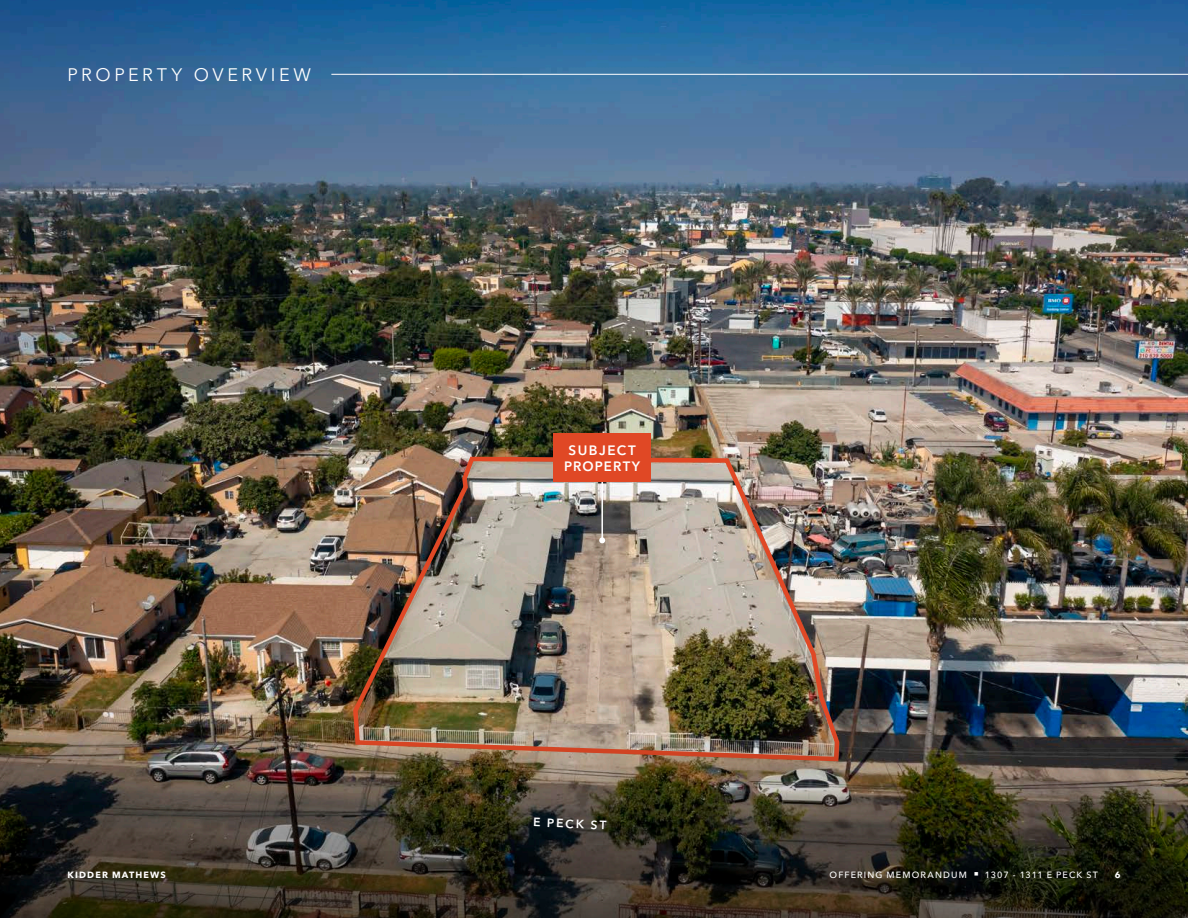
<style>
.page{position:relative;width:1188px;height:918px;background:#fff}
.page>*{position:absolute;margin:0;border:0;box-sizing:border-box;transform-origin:0 0}
.Section_Identifier_-_White_2023{font:18px "Avenir Next LT Pro";letter-spacing:.2em;color:#fff}
.Subject_Property_Label_-_White_2023{font:600 13.5px/16.5px "Avenir Next LT Pro";letter-spacing:.095em;color:#fff;text-align:center}
.Street_Names_-_White_2023{font:600 12px "Avenir Next LT Pro";color:#fff}
.t1{font:500 9px "Avenir Next LT Pro";letter-spacing:.125em;color:#fff}
.t2{font:700 9px "Avenir Next LT Pro";letter-spacing:.13em;color:#fff}
</style>
<div class="page">
<img style="left:0;top:208px;width:1188px;height:522px">
<img style="left:351px;top:454px;width:491px;height:276px">
<img style="left:0;top:730px;width:1188px;height:188px">
<svg style="left:0;top:0;width:1188px;height:208px;background:#406c96"></svg>
<hr style="left:601px;top:462px;width:2px;height:78px;background:#fff">
<svg style="left:599px;top:537px;width:6px;height:6px"></svg>
<div style="left:554px;top:434px;width:97px;height:48px;background:#e04825"></div>
<hr style="left:331px;top:74px;width:857px;height:1px;background:#fff">
<p class="Section_Identifier_-_White_2023" style="left:68px;top:64px;width:245px">PROPERTY OVERVIEW</p>
<p class="Subject_Property_Label_-_White_2023" style="left:564px;top:442px;width:77px">SUBJECT<br>PROPERTY</p>
<p class="Street_Names_-_White_2023" style="left:533px;top:815px;width:75px;rotate:2deg">E PECK ST</p>
<p class="t2" style="left:68px;top:869px;width:100px">KIDDER MATHEWS</p>
<p class="t1" style="left:830px;top:869px;width:270px">OFFERING MEMORANDUM ■ 1307 - 1311 E PECK ST</p>
<p class="t2" style="left:1115px;top:869px;width:7px">6</p>
</div>
